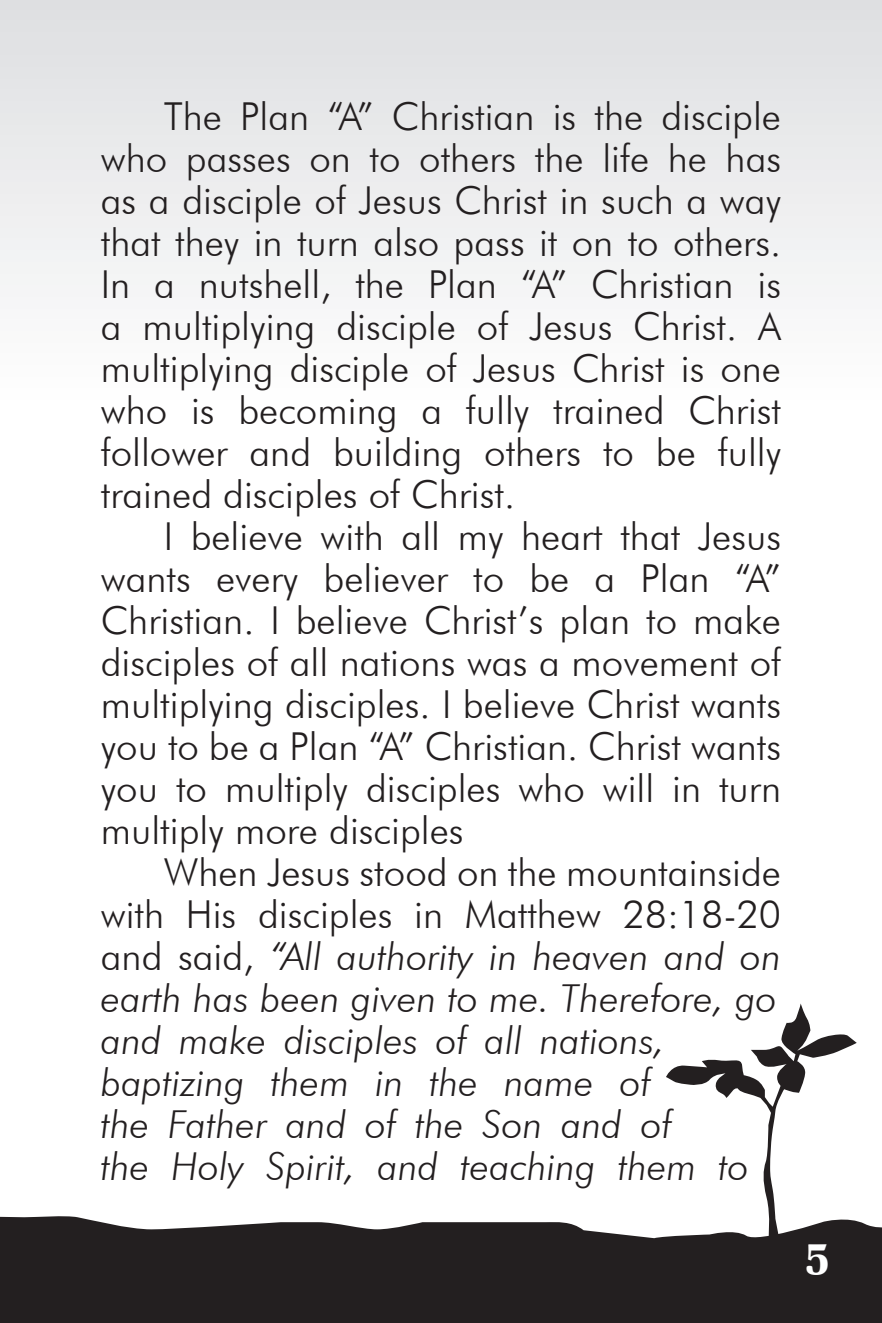
<style>
.page{position:relative;width:882px;height:1323px;background:#fff}
.page>*{position:absolute;margin:0;border:0;box-sizing:border-box;transform-origin:0 0}
.t1{font:700 49px "Zapf Elliptical 711 BT";color:#fff}
.t2{font:300 38.5px/42px "Futura BT";color:#231f20;text-align:justify}
.t3{font:italic 300 38.5px/42px "Futura BT";color:#231f20}
.s1{font-style:normal}
</style>
<div class="page">
<div style="left:0;top:0;width:882px;height:406px;background:linear-gradient(to bottom,#dddfe1,#fffefe)"></div>
<svg style="left:666px;top:1003px;width:191px;height:212px"></svg>
<svg style="left:0;top:1215px;width:882px;height:108px;background:#393536"></svg>
<p class="t2" style="left:101px;top:95px;width:682px;text-indent:63px">The Plan “A” Christian is the disciple who passes on to others the life he has as a disciple of Jesus Christ in such a way that they in turn also pass it on to others.<br>In a nutshell, the Plan “A” Christian is a multiplying disciple of Jesus Christ. A multiplying disciple of Jesus Christ is one who is becoming a fully trained Christ follower and building others to be fully trained disciples of Christ.</p>
<p class="t2" style="left:101px;top:515px;width:682px;text-indent:63px">I believe with all my heart that Jesus wants every believer to be a Plan “A” Christian. I believe Christ’s plan to make disciples of all nations was a movement of multiplying disciples. I believe Christ wants you to be a Plan “A” Christian. Christ wants you to multiply disciples who will in turn multiply more disciples</p>
<p class="t3" style="left:101px;top:851px;width:682px;text-indent:63px"><span class="s1">When Jesus stood on the mountainside with His disciples in Matthew 28:18-20 and said,</span> “All authority in heaven and on earth has been given to me. Therefore, go and make disciples of all nations, baptizing them in the name of<br>the Father and of the Son and of<br>the Holy Spirit, and teaching them to</p>
<p class="t1" style="left:804px;top:1229px;width:28px">5</p>
</div>
